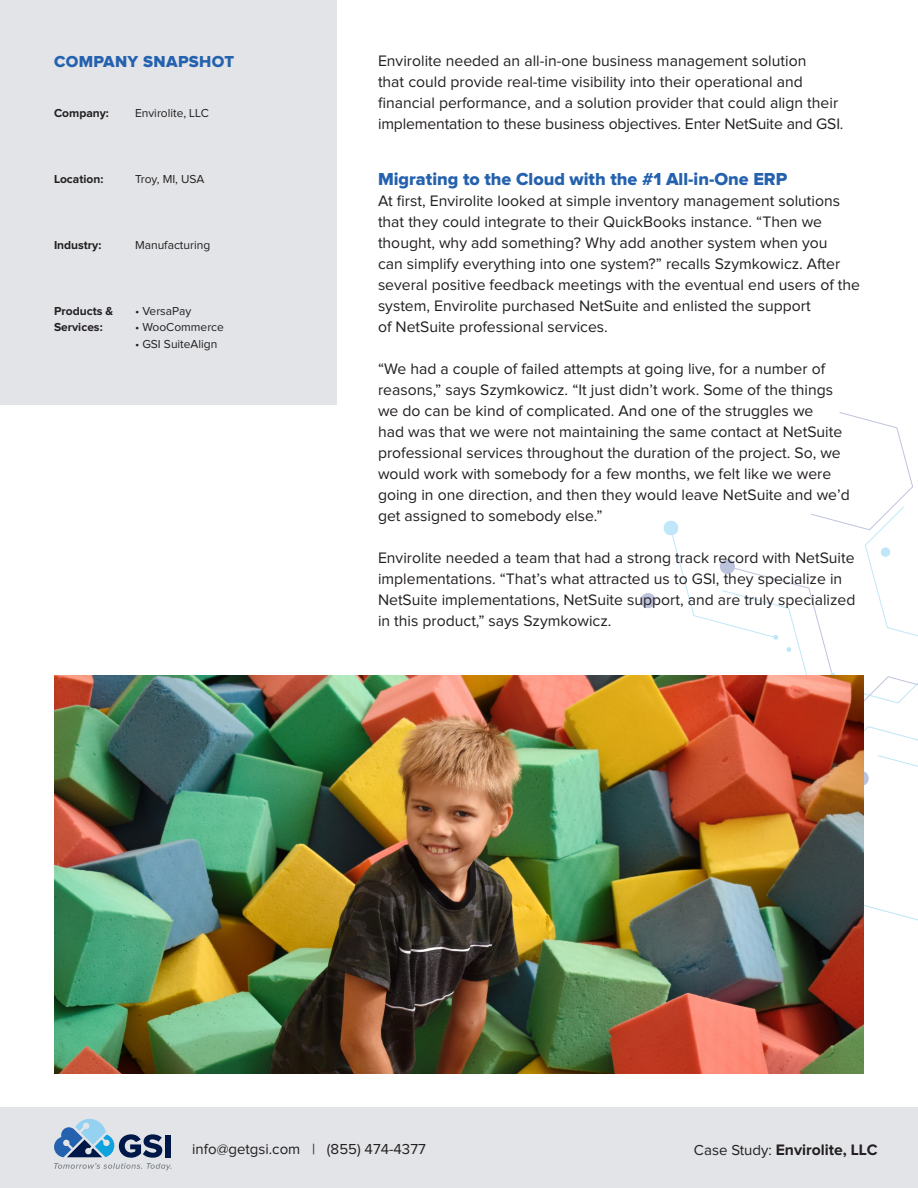
<style>
.page{position:relative;width:918px;height:1188px;background:#fff}
.page>*{position:absolute;margin:0;border:0;box-sizing:border-box;transform-origin:0 0}
.t1{font:18px "Proxima Nova Extrabld";color:#2461ae}
.t2{font:16.5px "Proxima Nova Extrabld";letter-spacing:.02em;color:#2461ae}
.t3{font:15.75px/21px "Proxima Nova";color:#231f20}
.t4{font:700 15.75px "Proxima Nova";color:#231f20}
.t5{font:15px "Proxima Nova";color:#231f20}
.t6{font:12px "Proxima Nova";color:#231f20}
.t7{font:700 12px "Proxima Nova";color:#231f20}
.s1{font-weight:400;font-size:15px}
</style>
<div class="page">
<svg style="left:640px;top:412px;width:278px;height:509px"></svg>
<div style="left:0;top:0;width:338px;height:405px;background:#e2e4e7"></div>
<div style="left:0;top:1107px;width:918px;height:81px;background:#e2e4e7"></div>
<svg style="left:54px;top:1119px;width:118px;height:51px"></svg>
<img style="left:54px;top:675px;width:810px;height:399px">
<p class="t2" style="left:54px;top:54px;width:182px">COMPANY SNAPSHOT</p>
<p class="t7" style="left:54px;top:106px;width:56px">Company:</p>
<p class="t6" style="left:135px;top:107px;width:75px">Envirolite, LLC</p>
<p class="t7" style="left:54px;top:172px;width:51px">Location:</p>
<p class="t6" style="left:135px;top:173px;width:71px">Troy, MI, USA</p>
<p class="t7" style="left:54px;top:238px;width:49px">Industry:</p>
<p class="t6" style="left:135px;top:239px;width:77px">Manufacturing</p>
<p class="t7" style="left:54px;top:304px;width:61px">Products &amp;</p>
<p class="t6" style="left:135px;top:305px;width:58px">• VersaPay</p>
<p class="t7" style="left:54px;top:320px;width:50px">Services:</p>
<p class="t6" style="left:135px;top:322px;width:91px">• WooCommerce</p>
<p class="t6" style="left:135px;top:338px;width:84px">• GSI SuiteAlign</p>
<p class="t3" style="left:378px;top:51px;width:467px">Envirolite needed an all-in-one business management solution<br>that could provide real-time visibility into their operational and financial performance, and a solution provider that could align their implementation to these business objectives. Enter NetSuite and GSI.</p>
<p class="t1" style="left:378px;top:171px;width:411px">Migrating to the Cloud with the #1 All-in-One ERP</p>
<p class="t3" style="left:378px;top:191px;width:484px">At first, Envirolite looked at simple inventory management solutions that they could integrate to their QuickBooks instance. “Then we thought, why add something? Why add another system when you<br>can simplify everything into one system?” recalls Szymkowicz. After several positive feedback meetings with the eventual end users of the system, Envirolite purchased NetSuite and enlisted the support<br>of NetSuite professional services.</p>
<p class="t3" style="left:378px;top:359px;width:473px">“We had a couple of failed attempts at going live, for a number of reasons,” says Szymkowicz. “It just didn’t work. Some of the things we do can be kind of complicated. And one of the struggles we<br>had was that we were not maintaining the same contact at NetSuite professional services throughout the duration of the project. So, we would work with somebody for a few months, we felt like we were going in one direction, and then they would leave NetSuite and we’d get assigned to somebody else.”</p>
<p class="t3" style="left:378px;top:548px;width:479px">Envirolite needed a team that had a strong track record with NetSuite implementations. “That’s what attracted us to GSI, they specialize in NetSuite implementations, NetSuite support, and are truly specialized in this product,” says Szymkowicz.</p>
<p class="t5" style="left:192px;top:1142px;width:235px">info@getgsi.com | (855) 474-4377</p>
<p class="t4" style="left:694px;top:1140px;width:185px"><span class="s1">Case Study:</span> Envirolite, LLC</p>
</div>
